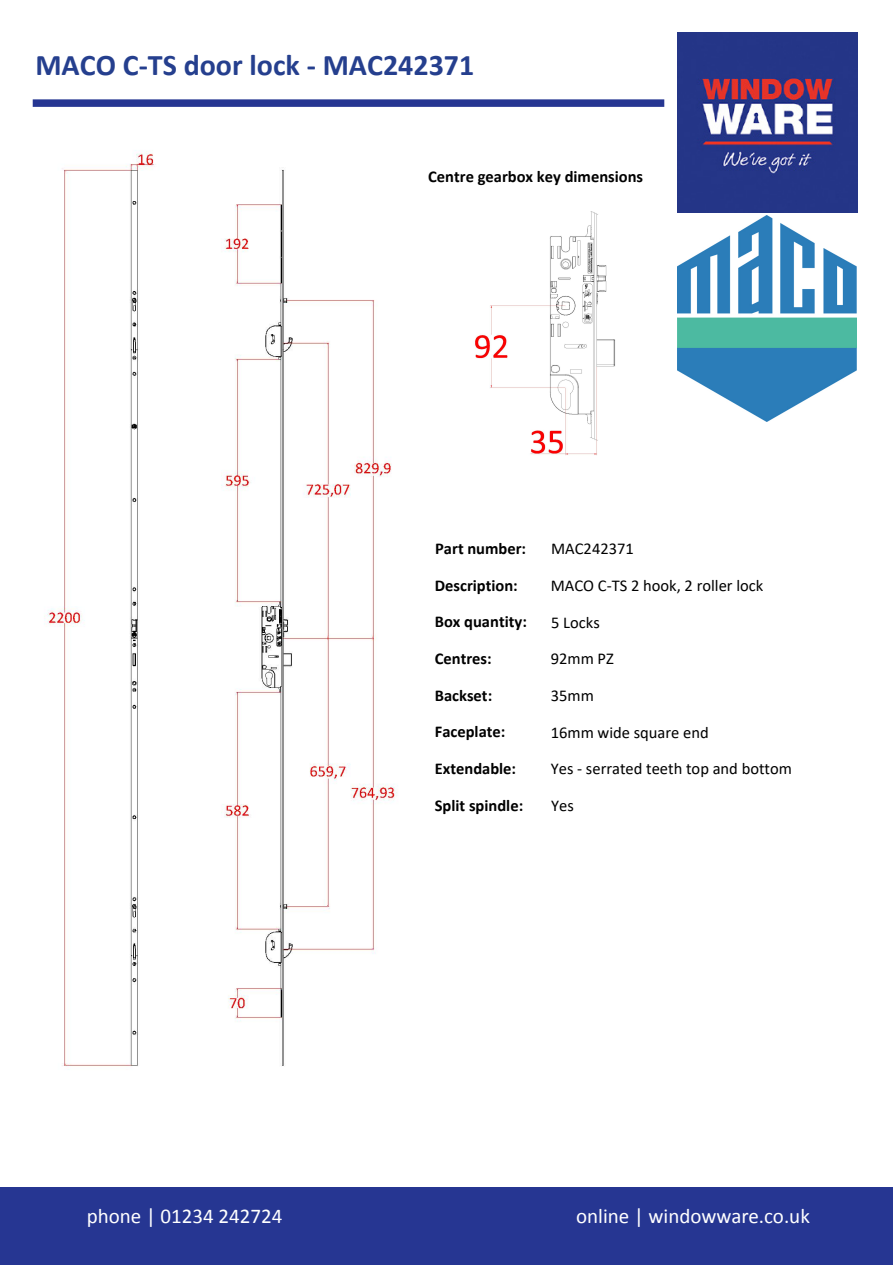
<style>
.page{position:relative;width:893px;height:1265px;background:#fff}
.page>*{position:absolute;margin:0;border:0;box-sizing:border-box;transform-origin:0 0}
.t1{font:700 30px "Calibri";color:#253f8e}
.t2{font:21px "Calibri";color:#fff}
.t3{font:700 16.5px "Calibri";color:#000}
.t4{font:16.5px "Calibri";color:#000}
</style>
<div class="page">
<div style="left:0;top:1186px;width:893px;height:78px;background:#263692"></div>
<div style="left:33px;top:99px;width:631px;height:8px;background:#263692"></div>
<img style="left:677px;top:33px;width:181px;height:180px">
<img style="left:44px;top:150px;width:353px;height:920px">
<img style="left:475px;top:211px;width:140px;height:244px">
<img style="left:678px;top:216px;width:178px;height:205px">
<h1 class="t1" style="left:35px;top:44px;width:440px">MACO C-TS door lock - MAC242371</h1>
<p class="t3" style="left:428px;top:164px;width:216px">Centre gearbox key dimensions</p>
<p class="t3" style="left:435px;top:537px;width:92px">Part number:</p>
<p class="t3" style="left:435px;top:573px;width:85px">Description:</p>
<p class="t3" style="left:435px;top:610px;width:94px">Box quantity:</p>
<p class="t3" style="left:435px;top:646px;width:58px">Centres:</p>
<p class="t3" style="left:435px;top:683px;width:59px">Backset:</p>
<p class="t3" style="left:435px;top:720px;width:72px">Faceplate:</p>
<p class="t3" style="left:435px;top:756px;width:83px">Extendable:</p>
<p class="t3" style="left:435px;top:793px;width:90px">Split spindle:</p>
<p class="t4" style="left:551px;top:537px;width:84px">MAC242371</p>
<p class="t4" style="left:551px;top:574px;width:214px">MACO C-TS 2 hook, 2 roller lock</p>
<p class="t4" style="left:551px;top:610px;width:50px">5 Locks</p>
<p class="t4" style="left:551px;top:647px;width:65px">92mm PZ</p>
<p class="t4" style="left:551px;top:684px;width:45px">35mm</p>
<p class="t4" style="left:551px;top:720px;width:159px">16mm wide square end</p>
<p class="t4" style="left:551px;top:757px;width:243px">Yes - serrated teeth top and bottom</p>
<p class="t4" style="left:551px;top:794px;width:24px">Yes</p>
<p class="t2" style="left:87px;top:1202px;width:197px">phone | 01234 242724</p>
<p class="t2" style="left:576px;top:1202px;width:235px">online | windowware.co.uk</p>
</div>
